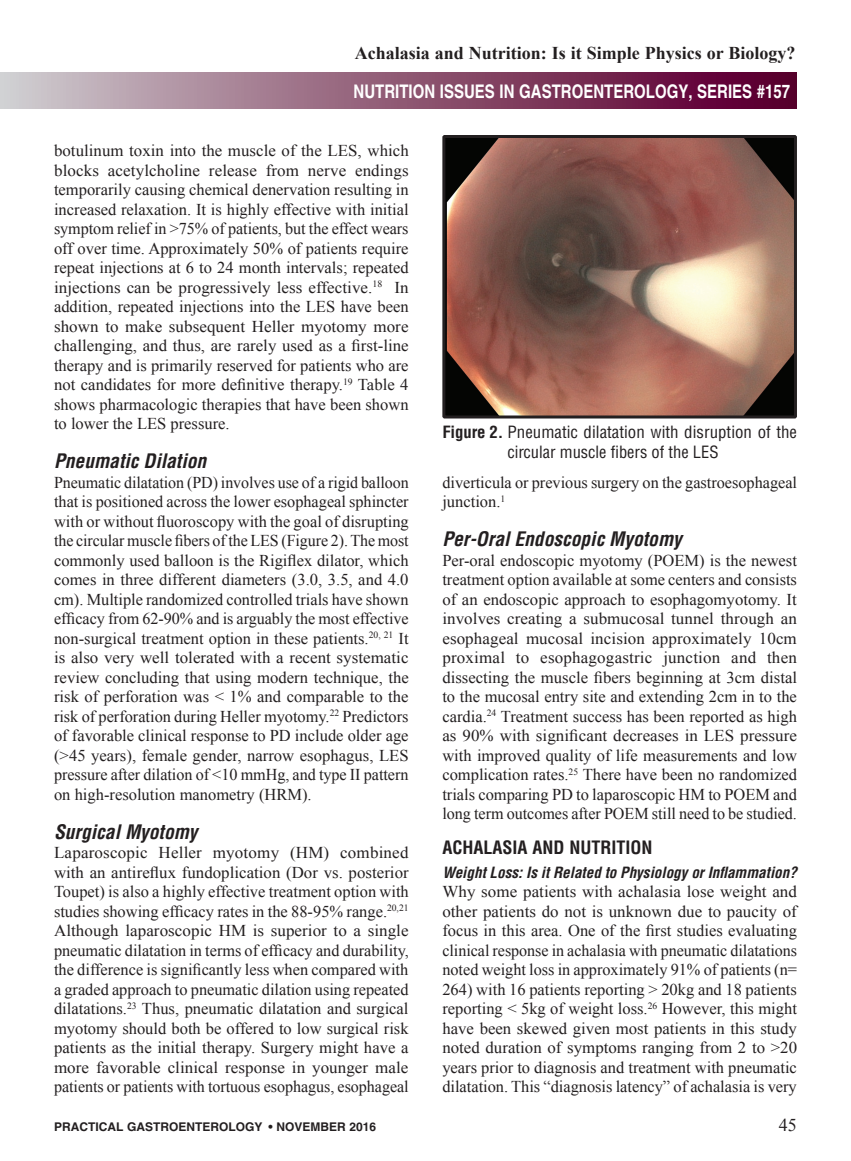
<style>
.page{position:relative;width:851px;height:1161px;background:#fff}
.page>*{position:absolute;margin:0;border:0;box-sizing:border-box;transform-origin:0 0}
.A_Subhead_Italics{font:italic 700 condensed 19.5px "Helvetica";color:#231f20}
.t1{font:700 18.75px "Helvetica";color:#fff;scale:.8 1}
.t2{font:700 18px "Times New Roman";color:#231f20}
._1_Head{font:700 condensed 18px "Helvetica";color:#231f20}
.A_Bottom_Title_Page{font:18px "Times New Roman";color:#231f20}
.A_Body_Copy-1st_P{font:16.5px/19.5px "Times New Roman";color:#231f20;text-align:justify}
.A_Body_Copy{font:16.5px/19.5px "Times New Roman";color:#231f20;text-align:justify}
.A__Bullet_table_type{font:condensed 16.5px/19.5px "Helvetica";color:#231f20}
.MBB_Subtitle{font:italic 700 condensed 15.15px "Helvetica";color:#231f20}
.A_Bottom_Title_Page-2{font:700 12px "Helvetica";color:#231f20}
.s1{font-weight:700}
</style>
<div class="page">
<div style="left:0;top:73px;width:796px;height:36px;background:linear-gradient(to right,#cec9cc,#550025)"></div>
<img style="left:446px;top:139px;width:346px;height:275px">
<div style="left:442px;top:135px;width:354px;height:283px;border:3px solid #231f20"></div>
<p class="t2" style="left:355px;top:40px;width:442px">Achalasia and Nutrition: Is it Simple Physics or Biology?</p>
<p class="t1" style="left:353px;top:79px;width:547px">NUTRITION ISSUES IN GASTROENTEROLOGY, SERIES #157</p>
<p class="A_Body_Copy" style="left:54px;top:140px;width:356px">botulinum toxin into the muscle of the LES, which blocks acetylcholine release from nerve endings temporarily causing chemical denervation resulting in increased relaxation. It is highly effective with initial symptom relief in &gt;75% of patients, but the effect wears off over time. Approximately 50% of patients require repeat injections at 6 to 24 month intervals; repeated injections can be progressively less effective.<sup>18</sup> In addition, repeated injections into the LES have been shown to make subsequent Heller myotomy more challenging, and thus, are rarely used as a first-line therapy and is primarily reserved for patients who are not candidates for more definitive therapy.<sup>19</sup> Table 4 shows pharmacologic therapies that have been shown to lower the LES pressure.</p>
<p class="A_Subhead_Italics" style="left:54px;top:449px;width:154px">Pneumatic Dilation</p>
<p class="A_Body_Copy-1st_P" style="left:54px;top:472px;width:356px">Pneumatic dilatation (PD) involves use of a rigid balloon that is positioned across the lower esophageal sphincter with or without fluoroscopy with the goal of disrupting the circular muscle fibers of the LES (Figure 2). The most commonly used balloon is the Rigiflex dilator, which comes in three different diameters (3.0, 3.5, and 4.0 cm). Multiple randomized controlled trials have shown efficacy from 62-90% and is arguably the most effective non-surgical treatment option in these patients.<sup>20,</sup> <sup>21</sup> It is also very well tolerated with a recent systematic review concluding that using modern technique, the risk of perforation was &lt; 1% and comparable to the risk of perforation during Heller myotomy.<sup>22</sup> Predictors of favorable clinical response to PD include older age (&gt;45 years), female gender, narrow esophagus, LES pressure after dilation of &lt;10 mmHg, and type II pattern on high-resolution manometry (HRM).</p>
<p class="A_Subhead_Italics" style="left:54px;top:819px;width:145px">Surgical Myotomy</p>
<p class="A_Body_Copy-1st_P" style="left:54px;top:842px;width:356px">Laparoscopic Heller myotomy (HM) combined with an antireflux fundoplication (Dor vs. posterior Toupet) is also a highly effective treatment option with studies showing efficacy rates in the 88-95% range.<sup>20,21<br></sup>Although laparoscopic HM is superior to a single pneumatic dilatation in terms of efficacy and durability, the difference is significantly less when compared with a graded approach to pneumatic dilation using repeated dilatations.<sup>23</sup> Thus, pneumatic dilatation and surgical myotomy should both be offered to low surgical risk patients as the initial therapy. Surgery might have a more favorable clinical response in younger male patients or patients with tortuous esophagus, esophageal</p>
<p class="A__Bullet_table_type" style="left:507px;top:423px;width:291px;text-indent:-65px"><span class="s1">Figure 2.</span> Pneumatic dilatation with disruption of the circular muscle fibers of the LES</p>
<p class="A_Body_Copy-1st_P" style="left:442px;top:472px;width:356px">diverticula or previous surgery on the gastroesophageal junction.<sup>1</sup></p>
<p class="A_Subhead_Italics" style="left:442px;top:527px;width:241px">Per-Oral Endoscopic Myotomy</p>
<p class="A_Body_Copy-1st_P" style="left:442px;top:550px;width:356px">Per-oral endoscopic myotomy (POEM) is the newest treatment option available at some centers and consists of an endoscopic approach to esophagomyotomy. It involves creating a submucosal tunnel through an esophageal mucosal incision approximately 10cm proximal to esophagogastric junction and then dissecting the muscle fibers beginning at 3cm distal to the mucosal entry site and extending 2cm in to the cardia.<sup>24</sup> Treatment success has been reported as high as 90% with significant decreases in LES pressure with improved quality of life measurements and low complication rates.<sup>25</sup> There have been no randomized trials comparing PD to laparoscopic HM to POEM and long term outcomes after POEM still need to be studied.</p>
<p class="_1_Head" style="left:442px;top:836px;width:211px">ACHALASIA AND NUTRITION</p>
<p class="MBB_Subtitle" style="left:442px;top:862px;width:356px">Weight Loss: Is it Related to Physiology or Inflammation?</p>
<p class="A_Body_Copy-1st_P" style="left:442px;top:881px;width:356px">Why some patients with achalasia lose weight and other patients do not is unknown due to paucity of focus in this area. One of the first studies evaluating clinical response in achalasia with pneumatic dilatations noted weight loss in approximately 91% of patients (n= 264) with 16 patients reporting &gt; 20kg and 18 patients reporting &lt; 5kg of weight loss.<sup>26</sup> However, this might have been skewed given most patients in this study noted duration of symptoms ranging from 2 to &gt;20 years prior to diagnosis and treatment with pneumatic dilatation. This “diagnosis latency” of achalasia is very</p>
<p class="A_Bottom_Title_Page-2" style="left:54px;top:1119px;width:323px">PRACTICAL GASTROENTEROLOGY • NOVEMBER 2016</p>
<p class="A_Bottom_Title_Page" style="left:778px;top:1113px;width:19px">45</p>
</div>
